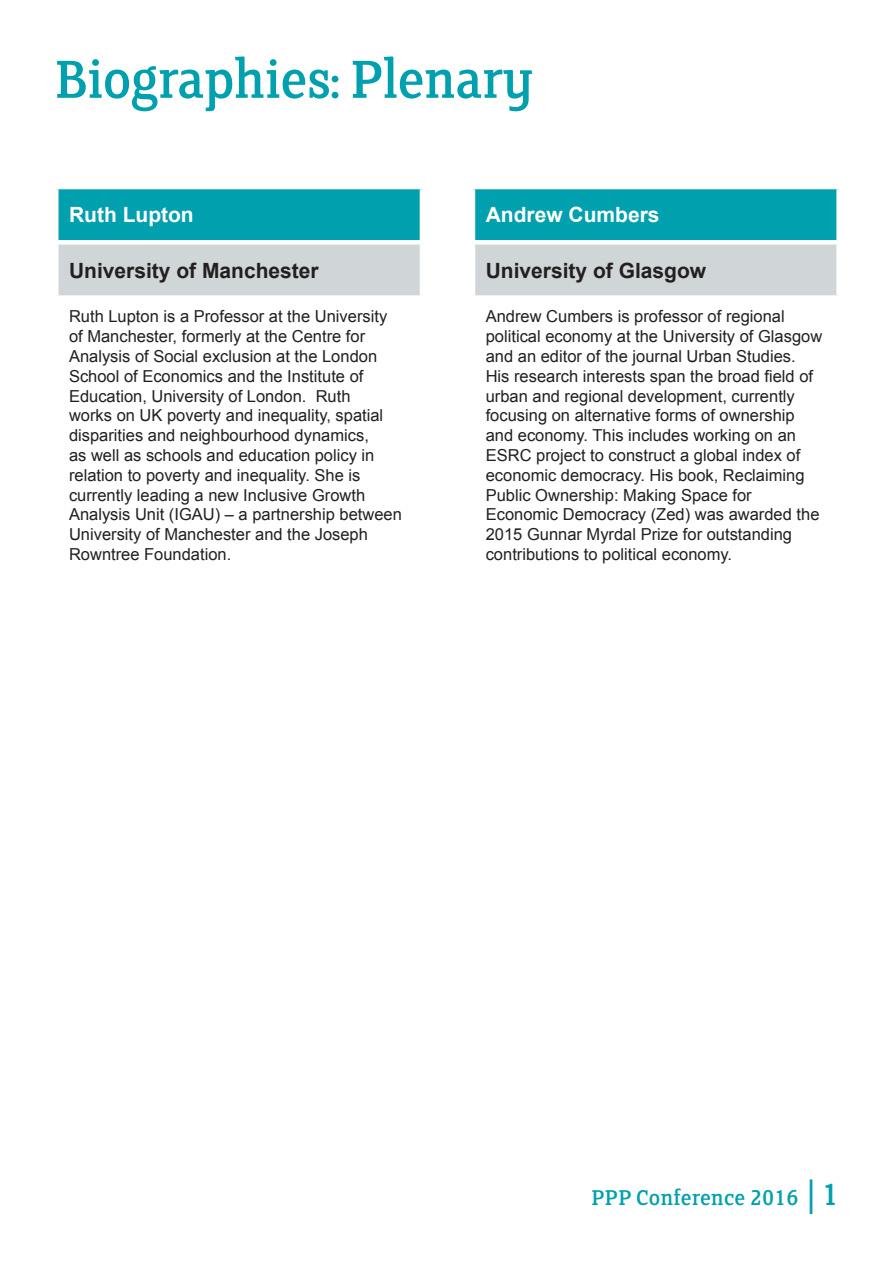
<style>
.page{position:relative;width:893px;height:1263px;background:#fff}
.page>*{position:absolute;margin:0;border:0;box-sizing:border-box;transform-origin:0 0}
.t1{font:60px "FS Clerkenwell";letter-spacing:-.02em;color:#00a0af}
.t2{font:24px "FS Clerkenwell";color:#00a0af}
.Heading_3{font:700 21px "Arial";color:#231f20}
.t3{font:700 21px "Arial";color:#fff}
.t4{font:16.5px/19.8px "Arial";color:#231f20}
.s1{font-size:34.5px}
</style>
<div class="page">
<svg style="left:58px;top:189px;width:778px;height:106px;background:#71bec6"></svg>
<hr style="left:420px;top:189px;width:4px;height:51px;background:#fff">
<hr style="left:471px;top:189px;width:4px;height:51px;background:#fff">
<div style="left:54px;top:240px;width:368px;height:5px;background:#fff"></div>
<div style="left:422px;top:240px;width:51px;height:5px;background:#fff"></div>
<hr style="left:420px;top:245px;width:4px;height:50px;background:#fff">
<div style="left:473px;top:240px;width:368px;height:5px;background:#fff"></div>
<hr style="left:471px;top:245px;width:4px;height:50px;background:#fff">
<p class="t1" style="left:54px;top:44px;width:482px">Biographies: Plenary</p>
<p class="t3" style="left:69px;top:201px;width:126px">Ruth Lupton</p>
<p class="t3" style="left:486px;top:201px;width:175px">Andrew Cumbers</p>
<p class="Heading_3" style="left:69px;top:256px;width:251px">University of Manchester</p>
<p class="Heading_3" style="left:486px;top:256px;width:222px">University of Glasgow</p>
<p class="t4" style="left:69px;top:307px;width:334px">Ruth Lupton is a Professor at the University of Manchester, formerly at the Centre for Analysis of Social exclusion at the London School of Economics and the Institute of Education, University of London. Ruth<br>works on UK poverty and inequality, spatial disparities and neighbourhood dynamics,<br>as well as schools and education policy in relation to poverty and inequality. She is currently leading a new Inclusive Growth Analysis Unit (IGAU) – a partnership between University of Manchester and the Joseph Rowntree Foundation.</p>
<p class="t4" style="left:486px;top:307px;width:338px">Andrew Cumbers is professor of regional political economy at the University of Glasgow and an editor of the journal Urban Studies.<br>His research interests span the broad field of urban and regional development, currently focusing on alternative forms of ownership and economy. This includes working on an ESRC project to construct a global index of economic democracy. His book, Reclaiming Public Ownership: Making Space for Economic Democracy (Zed) was awarded the 2015 Gunnar Myrdal Prize for outstanding contributions to political economy.</p>
<p class="t2" style="left:591px;top:1184px;width:249px">PPP Conference 2016 <span class="s1">| 1</span></p>
</div>
